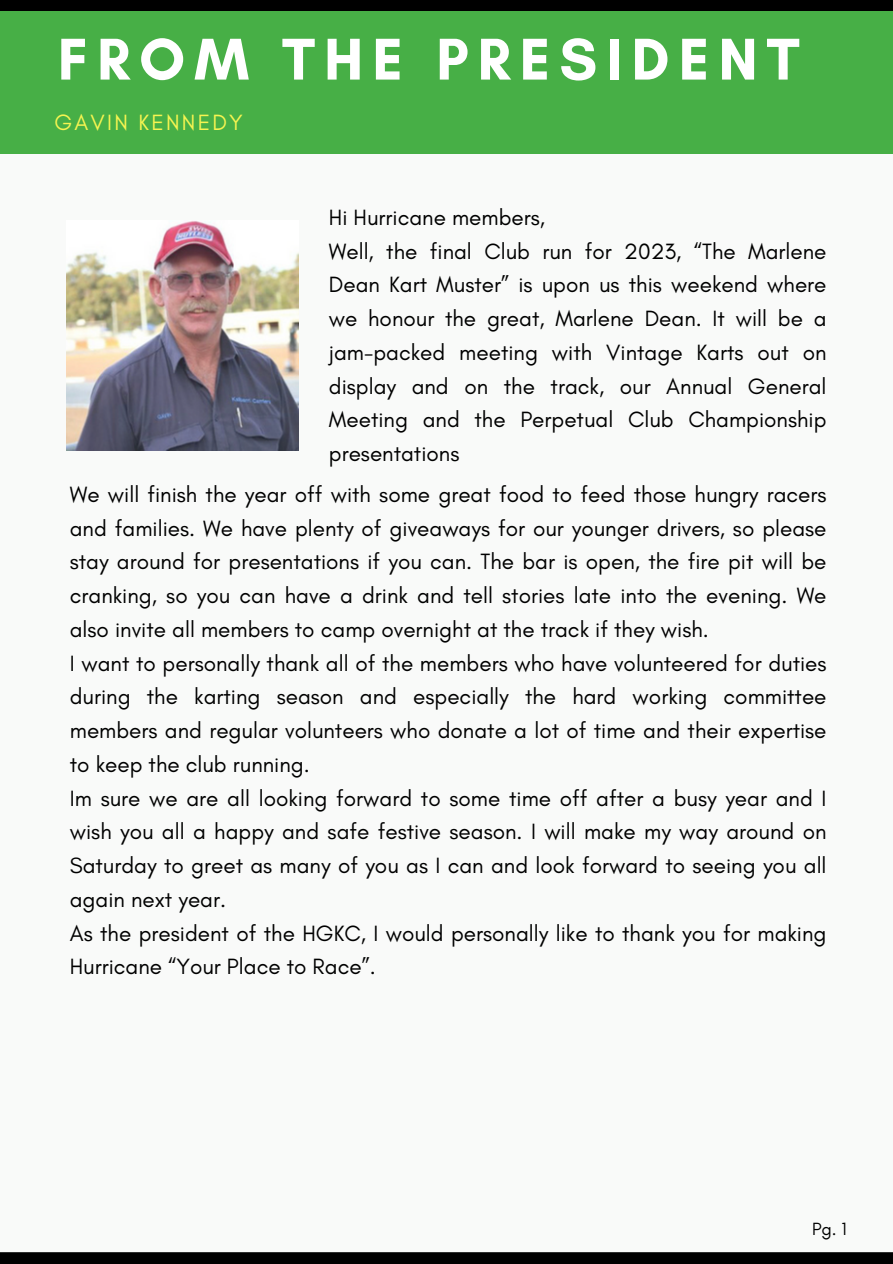
<style>
.page{position:relative;width:893px;height:1264px;background:#fff}
.page>*{position:absolute;margin:0;border:0;box-sizing:border-box;transform-origin:0 0}
.t1{font:700 60px "Glacial Indifference";letter-spacing:.15em;color:#fff}
.t2{font:22.5px/33.8px "Glacial Indifference";color:#000}
.t3{font:22.5px "Glacial Indifference";letter-spacing:.1em;color:#f6f451}
.t4{font:18px "Glacial Indifference";color:#000}
</style>
<div class="page">
<div style="left:0;top:0;width:892px;height:1263px;background:#f9faf9"></div>
<div style="left:0;top:1252px;width:892px;height:11px;background:#000"></div>
<div style="left:0;top:0;width:892px;height:11px;background:#000"></div>
<div style="left:0;top:11px;width:892px;height:143px;background:#47af46"></div>
<img style="left:66px;top:221px;width:232px;height:230px">
<h2 class="t1" style="left:58px;top:23px;width:743px">FROM THE PRESIDENT</h2>
<p class="t3" style="left:54px;top:108px;width:190px">GAVIN KENNEDY</p>
<h3 class="t2" style="left:329px;top:200px;width:499px">Hi Hurricane members,<br>Well, the final Club run for 2023, “The Marlene Dean Kart Muster” is upon us this weekend where we honour the great, Marlene Dean. It will be a jam-packed meeting with Vintage Karts out on display and on the track, our Annual General Meeting and the Perpetual Club Championship presentations</h3>
<h3 class="t2" style="left:70px;top:477px;width:758px">We will finish the year off with some great food to feed those hungry racers and families. We have plenty of giveaways for our younger drivers, so please stay around for presentations if you can. The bar is open, the fire pit will be cranking, so you can have a drink and tell stories late into the evening. We also invite all members to camp overnight at the track if they wish.<br>I want to personally thank all of the members who have volunteered for duties during the karting season and especially the hard working committee members and regular volunteers who donate a lot of time and their expertise to keep the club running.<br>Im sure we are all looking forward to some time off after a busy year and I wish you all a happy and safe festive season. I will make my way around on Saturday to greet as many of you as I can and look forward to seeing you all again next year.<br>As the president of the HGKC, I would personally like to thank you for making Hurricane “Your Place to Race”.</h3>
<p class="t4" style="left:812px;top:1218px;width:36px">Pg. 1</p>
</div>
